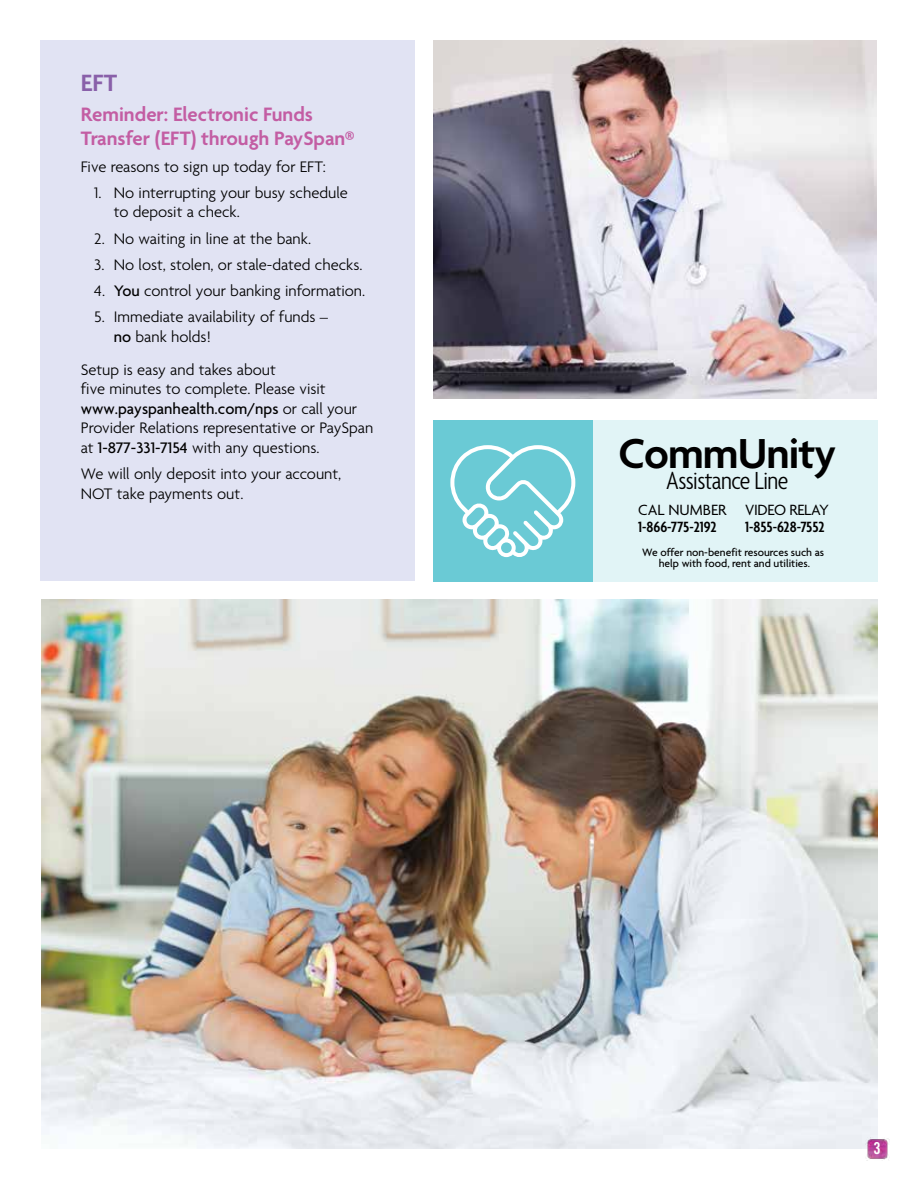
<style>
.page{position:relative;width:918px;height:1188px;background:#fff}
.page>*{position:absolute;margin:0;border:0;box-sizing:border-box;transform-origin:0 0}
.t1{font:600 45.45px "Agenda";letter-spacing:-.02em;color:#000}
.t2{font:300 condensed 26.7px "Agenda";letter-spacing:-.02em;color:#000}
.t3{font:600 25.5px "Agenda";color:#8960a9}
.t4{font:600 21px/24px "Agenda";color:#c35da3}
.t5{font:300 16.5px/19.5px "Agenda";color:#000}
.t6{font:16.5px "Trade Gothic Bold Cond Twenty";color:#fff}
.t7{font:600 condensed 16.05px "Agenda";color:#000}
.t8{font:16.05px "Agenda";letter-spacing:-.01em;color:#000}
.t9{font:500 11.55px/11.6px "Agenda";color:#000;text-align:center}
.s1{font-weight:500}
</style>
<div class="page">
<div style="left:40px;top:40px;width:375px;height:541px;background:#e1e3f3"></div>
<img style="left:433px;top:41px;width:444px;height:357px">
<div style="left:593px;top:420px;width:284px;height:161px;background:#e1f4f6"></div>
<div style="left:433px;top:420px;width:160px;height:161px;background:#6acad5"></div>
<svg style="left:450px;top:445px;width:125px;height:113px"></svg>
<img style="left:41px;top:599px;width:836px;height:549px">
<img style="left:865px;top:1137px;width:25px;height:24px">
<h3 class="t3" style="left:81px;top:67px;width:38px">EFT</h3>
<p class="t4" style="left:81px;top:102px;width:275px">Reminder: Electronic Funds<br>Transfer (EFT) through PaySpan®</p>
<p class="t5" style="left:81px;top:156px;width:247px">Five reasons to sign up today for EFT:</p>
<p class="t5" style="left:114px;top:183px;width:235px;text-indent:-20px">1. No interrupting your busy schedule to deposit a check.</p>
<p class="t5" style="left:94px;top:228px;width:218px">2. No waiting in line at the bank.</p>
<p class="t5" style="left:94px;top:255px;width:270px">3. No lost, stolen, or stale-dated checks.</p>
<p class="t5" style="left:94px;top:281px;width:272px">4. <span class="s1">You</span> control your banking information.</p>
<p class="t5" style="left:114px;top:307px;width:216px;text-indent:-20px">5. Immediate availability of funds – <span class="s1">no</span> bank holds!</p>
<p class="t5" style="left:81px;top:360px;width:294px">Setup is easy and takes about<br>five minutes to complete. Please visit <span class="s1">www.payspanhealth.com/nps</span> or call your Provider Relations representative or PaySpan at <span class="s1">1-877-331-7154</span> with any questions.</p>
<p class="t5" style="left:81px;top:464px;width:262px">We will only deposit into your account,<br>NOT take payments out.</p>
<h1 class="t1" style="left:619px;top:426px;width:219px">CommUnity</h1>
<h2 class="t2" style="left:666px;top:466px;width:124px">Assistance Line</h2>
<p class="t8" style="left:745px;top:500px;width:86px">VIDEO RELAY</p>
<p class="t7" style="left:745px;top:518px;width:81px">1-855-628-7552</p>
<p class="t8" style="left:638px;top:500px;width:90px">CAL NUMBER</p>
<p class="t7" style="left:638px;top:518px;width:80px">1-866-775-2192</p>
<p class="t9" style="left:642px;top:546px;width:184px">We offer non-benefit resources such as help with food, rent and utilities.</p>
<p class="t6" style="left:874px;top:1138px;width:9px">3</p>
</div>
